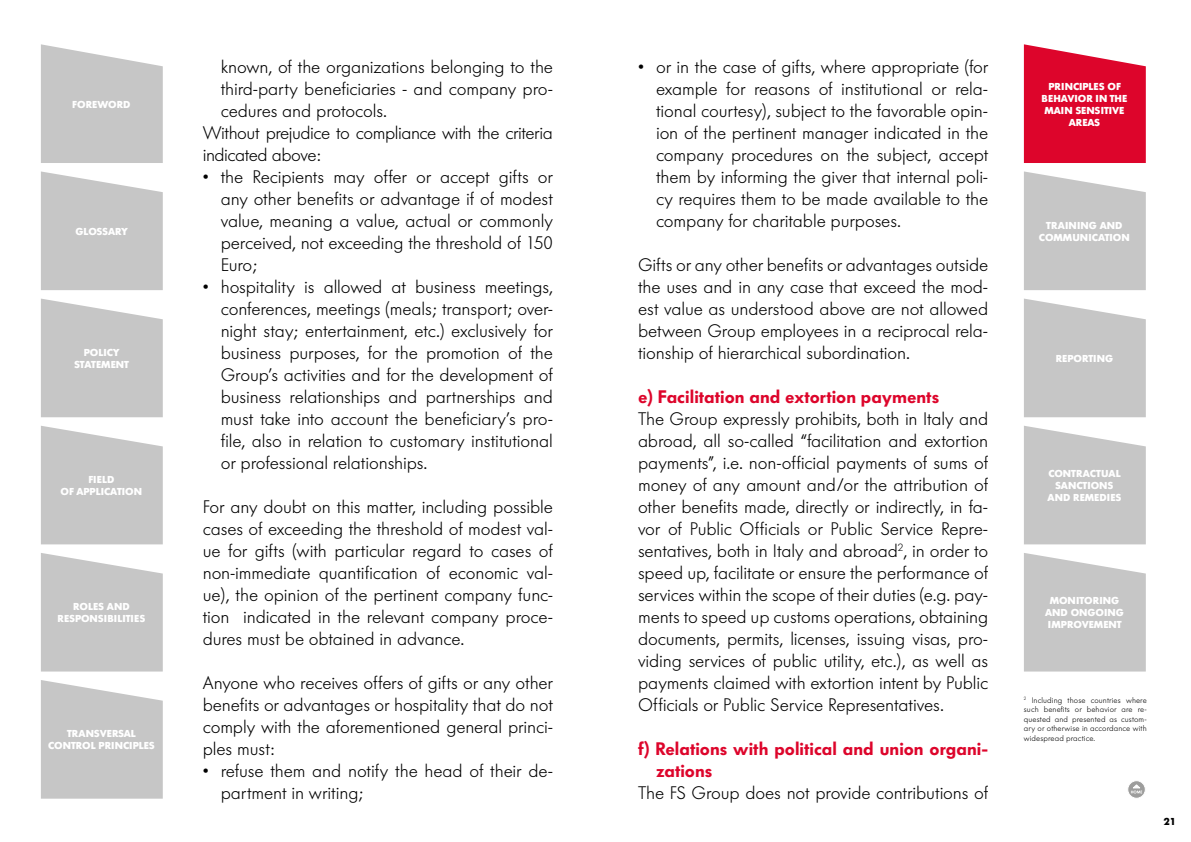
<style>
.page{position:relative;width:1191px;height:842px;background:#fff}
.page>*{position:absolute;margin:0;border:0;box-sizing:border-box;transform-origin:0 0}
.t1{font:300 18px/22px "Futura Serie BQ";letter-spacing:-.01em;color:#000;text-align:justify}
.t2{font:600 18px/22px "Futura Serie BQ";letter-spacing:.005em;color:#dd052b}
.t3{font:300 18px "Futura Serie BQ";letter-spacing:-.03em;color:#000}
.t4{font:700 10px/12px "Futura Serie BQ";color:#fff;text-align:center}
.t5{font:700 10px "Futura Serie BQ";color:#000}
.t6{font:300 8px/9.6px "Futura Serie BQ";letter-spacing:.015em;color:#000;text-align:justify}
</style>
<div class="page">
<svg style="left:1127px;top:781px;width:18px;height:17px"></svg>
<div style="left:1127px;top:780px;width:18px;height:19px;border:1px solid #fff;border-radius:50%"></div>
<svg style="left:1130px;top:784px;width:12px;height:9px"></svg>
<svg style="left:41px;top:44px;width:122px;height:119px;background:#cbcbcb"></svg>
<svg style="left:41px;top:171px;width:122px;height:119px;background:#cbcbcb"></svg>
<svg style="left:41px;top:680px;width:122px;height:119px;background:#cbcbcb"></svg>
<svg style="left:41px;top:553px;width:122px;height:118px;background:#cbcbcb"></svg>
<svg style="left:41px;top:426px;width:122px;height:118px;background:#cacaca"></svg>
<svg style="left:41px;top:299px;width:122px;height:118px;background:#cacaca"></svg>
<svg style="left:1024px;top:44px;width:121px;height:119px;background:#e01c3f"></svg>
<svg style="left:1024px;top:171px;width:121px;height:119px;background:#cbcbcb"></svg>
<svg style="left:1024px;top:553px;width:121px;height:118px;background:#cacaca"></svg>
<svg style="left:1024px;top:426px;width:121px;height:118px;background:#cacaca"></svg>
<svg style="left:1024px;top:299px;width:121px;height:118px;background:#cacaca"></svg>
<p class="t4" style="left:72px;top:98px;width:60px">FOREWORD</p>
<p class="t4" style="left:75px;top:225px;width:54px">GLOSSARY</p>
<p class="t4" style="left:74px;top:346px;width:56px">POLICY<br>STATEMENT</p>
<p class="t4" style="left:61px;top:473px;width:83px">FIELD<br>OF APPLICATION</p>
<p class="t4" style="left:58px;top:601px;width:89px">ROLES AND<br>RESPONSIBILITIES</p>
<p class="t4" style="left:48px;top:728px;width:108px">TRANSVERSAL<br>CONTROL PRINCIPLES</p>
<p class="t1" style="left:221px;top:56px;width:334px">known, of the organizations belonging to the</p>
<p class="t1" style="left:221px;top:78px;width:334px">third-party beneficiaries - and company pro-</p>
<p class="t1" style="left:221px;top:100px;width:167px">cedures and protocols.</p>
<p class="t1" style="left:203px;top:122px;width:352px">Without prejudice to compliance with the criteria</p>
<p class="t3" style="left:203px;top:144px;width:120px">indicated above:</p>
<p class="t1" style="left:221px;top:166px;width:334px;text-indent:-18px">• the Recipients may offer or accept gifts or any other benefits or advantage if of modest value, meaning a value, actual or commonly perceived, not exceeding the threshold of 150<br>Euro;</p>
<p class="t1" style="left:221px;top:276px;width:334px;text-indent:-18px">• hospitality is allowed at business meetings, conferences, meetings (meals; transport; over&shy;night stay; entertainment, etc.) exclusively for business purposes, for the promotion of the Group’s activities and for the development of business relationships and partnerships and must take into account the beneficiary’s pro&shy;file, also in relation to customary institutional or professional relationships.</p>
<p class="t1" style="left:203px;top:495px;width:352px">For any doubt on this matter, including possible cases of exceeding the threshold of modest val&shy;ue for gifts (with particular regard to cases of non-immediate quantification of economic val&shy;ue), the opinion of the pertinent company func&shy;tion indicated in the relevant company proce&shy;dures must be obtained in advance.</p>
<p class="t1" style="left:203px;top:671px;width:352px">Anyone who receives offers of gifts or any other benefits or advantages or hospitality that do not comply with the aforementioned general princi&shy;ples must:</p>
<p class="t1" style="left:221px;top:759px;width:334px;text-indent:-18px">• refuse them and notify the head of their de&shy;partment in writing;</p>
<p class="t1" style="left:656px;top:55px;width:334px;text-indent:-18px">• or in the case of gifts, where appropriate (for example for reasons of institutional or rela&shy;tional courtesy), subject to the favorable opin&shy;ion of the pertinent manager indicated in the company procedures on the subject, accept them by informing the giver that internal poli&shy;cy requires them to be made available to the company for charitable purposes.</p>
<p class="t1" style="left:638px;top:253px;width:352px">Gifts or any other benefits or advantages outside the uses and in any case that exceed the mod&shy;est value as understood above are not allowed between Group employees in a reciprocal rela&shy;tionship of hierarchical subordination.</p>
<p class="t2" style="left:638px;top:385px;width:303px">e) Facilitation and extortion payments</p>
<p class="t1" style="left:638px;top:407px;width:352px">The Group expressly prohibits, both in Italy and abroad, all so-called “facilitation and extortion payments”, i.e. non-official payments of sums of money of any amount and/or the attribution of other benefits made, directly or indirectly, in fa&shy;vor of Public Officials or Public Service Repre&shy;sentatives, both in Italy and abroad<sup>2</sup>, in order to speed up, facilitate or ensure the performance of services within the scope of their duties (e.g. pay&shy;ments to speed up customs operations, obtaining documents, permits, licenses, issuing visas, pro&shy;viding services of public utility, etc.), as well as payments claimed with extortion intent by Public Officials or Public Service Representatives.</p>
<p class="t2" style="left:656px;top:738px;width:334px;text-indent:-18px">f) Relations with political and union organi&shy;zations</p>
<p class="t1" style="left:638px;top:782px;width:352px">The FS Group does not provide contributions of</p>
<p class="t4" style="left:1041px;top:80px;width:87px">PRINCIPLES OF<br>BEHAVIOR IN THE<br>MAIN SENSITIVE<br>AREAS</p>
<p class="t4" style="left:1039px;top:219px;width:92px">TRAINING AND<br>COMMUNICATION</p>
<p class="t4" style="left:1055px;top:352px;width:59px">REPORTING</p>
<p class="t4" style="left:1047px;top:467px;width:75px">CONTRACTUAL<br>SANCTIONS<br>AND REMEDIES</p>
<p class="t4" style="left:1045px;top:595px;width:80px">MONITORING<br>AND ONGOING<br>IMPROVEMENT</p>
<p class="t6" style="left:1024px;top:695px;width:124px"><sup>2</sup> Including those countries where such benefits or behavior are re&shy;quested and presented as custom&shy;ary or otherwise in accordance with widespread practice.</p>
<p class="t5" style="left:1163px;top:816px;width:14px">21</p>
</div>
